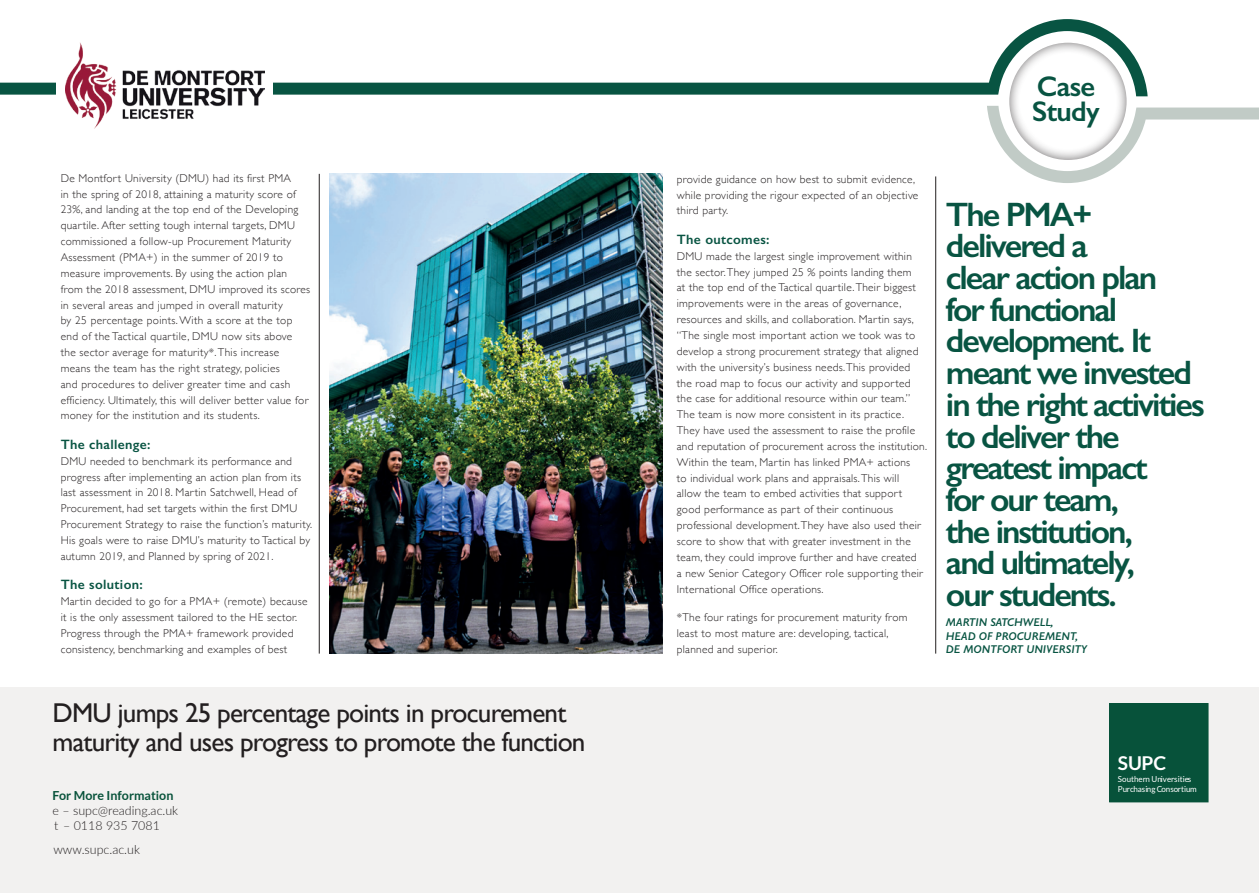
<style>
.page{position:relative;width:1259px;height:893px;background:#fff}
.page>*{position:absolute;margin:0;border:0;box-sizing:border-box;transform-origin:0 0}
.t1{font:600 33.9px/31.7px "Gill Sans";letter-spacing:-.06em;color:#085442}
.t2{font:600 28.5px/24.8px "Gill Sans";letter-spacing:-.025em;color:#085442}
.t3{font:27.15px/29.4px "Gill Sans";letter-spacing:-.03em;color:#231f20}
.t4{font:700 19.05px "Lato";color:#fff}
.t5{font:600 13.65px "Gill Sans";letter-spacing:.025em;color:#085442}
.t6{font:300 12.45px/15px "Lato";color:#231f20}
.t7{font:300 11.25px/15.9px "Gill Sans";letter-spacing:.025em;color:#231f20}
.t8{font:italic 600 11.25px/13.6px "Gill Sans";color:#085442}
.t9{font:8.25px/10.2px "Lato";color:#fff}
.s1{font-weight:700;color:#07523a}
</style>
<div class="page">
<div style="left:0;top:687px;width:1259px;height:206px;background:#f2f1f0"></div>
<svg style="left:0;top:19px;width:1147px;height:77px"></svg>
<div style="left:1009px;top:41px;width:118px;height:120px;background:#231f20;opacity:.75"></div>
<div style="left:57px;top:46px;width:216px;height:78px;background:#fff"></div>
<svg style="left:987px;top:106px;width:272px;height:77px"></svg>
<hr style="left:319px;top:174px;width:1px;height:480px;background:#231f20">
<hr style="left:935px;top:176px;width:1px;height:478px;background:#231f20">
<img style="left:330px;top:174px;width:332px;height:480px">
<img style="left:65px;top:43px;width:199px;height:85px">
<div style="left:1109px;top:703px;width:99px;height:99px;background:#07523a"></div>
<p class="t7" style="left:61px;top:170px;width:251px">De Montfort University (DMU) had its first PMA<br>in the spring of 2018, attaining a maturity score of 23%, and landing at the top end of the Developing quartile. After setting tough internal targets, DMU commissioned a follow-up Procurement Maturity Assessment (PMA+) in the summer of 2019 to measure improvements. By using the action plan from the 2018 assessment, DMU improved its scores in several areas and jumped in overall maturity<br>by 25 percentage points. With a score at the top end of the Tactical quartile, DMU now sits above<br>the sector average for maturity*. This increase means the team has the right strategy, policies<br>and procedures to deliver greater time and cash efficiency. Ultimately, this will deliver better value for money for the institution and its students.</p>
<p class="t5" style="left:61px;top:436px;width:91px">The challenge:</p>
<p class="t7" style="left:61px;top:453px;width:253px">DMU needed to benchmark its performance and progress after implementing an action plan from its last assessment in 2018. Martin Satchwell, Head of Procurement, had set targets within the first DMU Procurement Strategy to raise the function’s maturity.<br>His goals were to raise DMU’s maturity to Tactical by autumn 2019, and Planned by spring of 2021.</p>
<p class="t5" style="left:61px;top:576px;width:84px">The solution:</p>
<p class="t7" style="left:61px;top:593px;width:248px">Martin decided to go for a PMA+ (remote) because it is the only assessment tailored to the HE sector.<br>Progress through the PMA+ framework provided consistency, benchmarking and examples of best</p>
<p class="t3" style="left:53px;top:698px;width:534px">DMU jumps 25 percentage points in procurement maturity and uses progress to promote the function</p>
<p class="t6" style="left:53px;top:788px;width:127px"><span class="s1">For More Information </span>e – supc@reading.ac.uk t – 0118 935 7081</p>
<p class="t6" style="left:53px;top:841px;width:88px">www.supc.ac.uk</p>
<p class="t7" style="left:677px;top:171px;width:243px">provide guidance on how best to submit evidence, while providing the rigour expected of an objective third party.</p>
<p class="t5" style="left:677px;top:231px;width:94px">The outcomes:</p>
<p class="t7" style="left:677px;top:248px;width:252px">DMU made the largest single improvement within the sector. They jumped 25 % points landing them<br>at the top end of the Tactical quartile. Their biggest improvements were in the areas of governance, resources and skills, and collaboration. Martin says, “The single most important action we took was to develop a strong procurement strategy that aligned with the university’s business needs. This provided the road map to focus our activity and supported the case for additional resource within our team.” The team is now more consistent in its practice.<br>They have used the assessment to raise the profile and reputation of procurement across the institution.<br>Within the team, Martin has linked PMA+ actions<br>to individual work plans and appraisals. This will<br>allow the team to embed activities that support good performance as part of their continuous professional development. They have also used their score to show that with greater investment in the team, they could improve further and have created<br>a new Senior Category Officer role supporting their International Office operations.</p>
<p class="t7" style="left:677px;top:609px;width:232px">*The four ratings for procurement maturity from least to most mature are: developing, tactical, planned and superior.</p>
<p class="t2" style="left:1032px;top:74px;width:69px">Case<br>Study</p>
<p class="t1" style="left:946px;top:198px;width:260px">The PMA+ delivered a<br>clear action plan<br>for functional development. It meant we invested in the right activities to deliver the greatest impact<br>for our team,<br>the institution,<br>and ultimately,<br>our students.</p>
<p class="t8" style="left:946px;top:615px;width:142px">MARTIN SATCHWELL,<br>HEAD OF PROCUREMENT,<br>DE MONTFORT UNIVERSITY</p>
<p class="t4" style="left:1118px;top:752px;width:50px">SUPC</p>
<p class="t9" style="left:1118px;top:774px;width:80px">Southern Universities<br>Purchasing Consortium</p>
</div>
